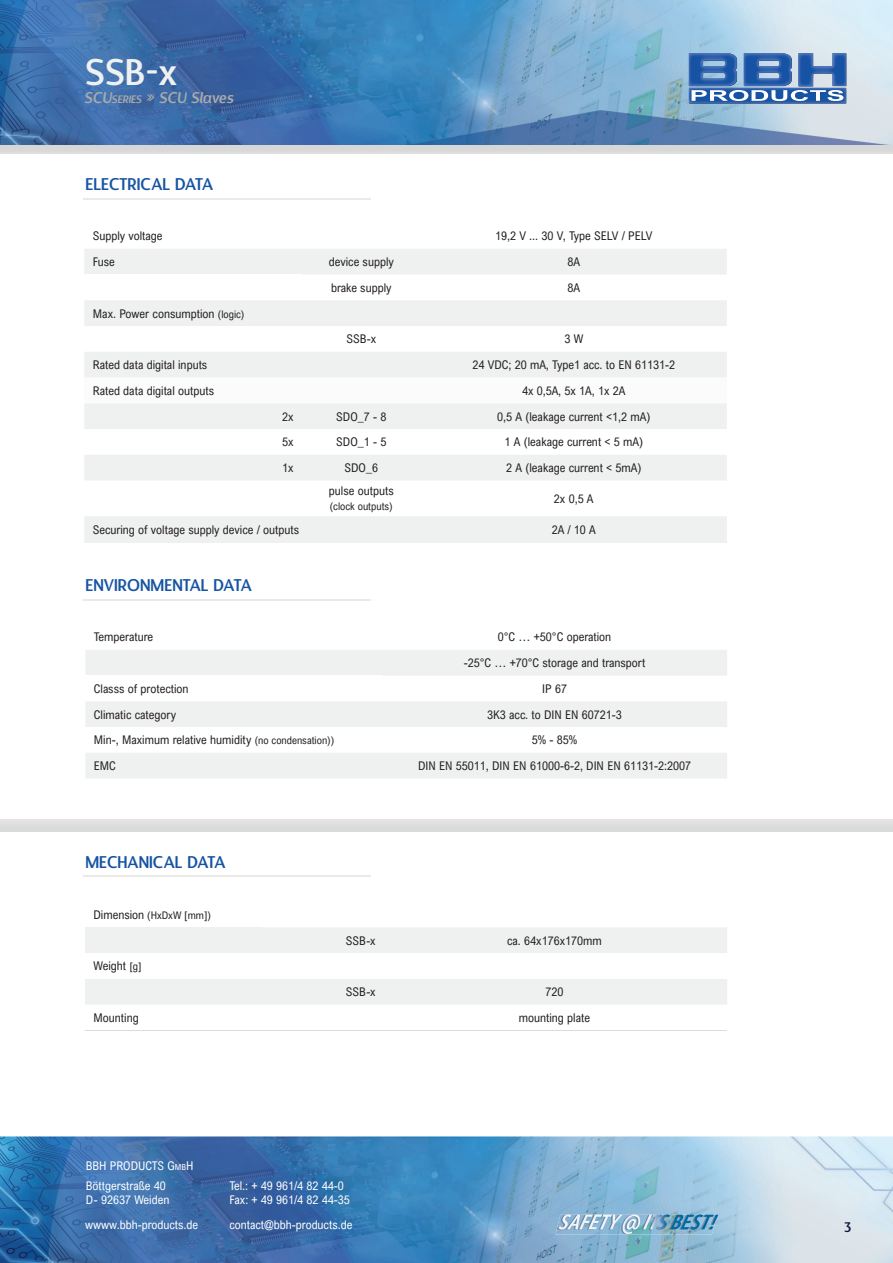
<style>
.page{position:relative;width:893px;height:1263px;background:#fff}
.page>*{position:absolute;margin:0;border:0;box-sizing:border-box;transform-origin:0 0}
.t1{font:36px "Designosaur";color:#eff0f0}
.t2{font:italic 500 22.5px "Depot New Condensed";color:#fff}
.t3{font:16.5px "Designosaur";color:#1654a3}
.t4{font:italic 15px "Designosaur";color:#ababab}
.t5{font:13.5px "Designosaur";color:#0b183b}
.t6{font:12px/25.8px "Arial Nova Cond";color:#231f20;text-align:center}
.t7{font:12px/14.4px "Arial Nova Cond";color:#fff}
.t8{font:10.5px "Arial Nova Cond";color:#231f20}
.s1{font-size:10.5px}
.s2{font-size:12px}
.s3{font-style:inherit}
.s4{font-size:8.4px}
</style>
<div class="page">
<hr style="left:84px;top:599px;width:287px;height:2px;background:#ebeae9">
<hr style="left:83px;top:876px;width:287px;height:1px;background:#ebeae9">
<div style="left:85px;top:753px;width:642px;height:25px;background:#eff0f0"></div>
<svg style="left:85px;top:650px;width:642px;height:77px;fill:#eff0f0"></svg>
<div style="left:85px;top:675px;width:297px;height:26px;background:#fff"></div>
<div style="left:85px;top:927px;width:642px;height:77px;background:#eff0f0"></div>
<svg style="left:85px;top:953px;width:642px;height:26px"></svg>
<hr style="left:85px;top:1030px;width:174px;height:1px;background:#dcdbda">
<hr style="left:259px;top:1030px;width:123px;height:1px;background:#dcdbda">
<hr style="left:382px;top:1030px;width:345px;height:1px;background:#dcdbda">
<img style="left:0;top:0;width:893px;height:153px">
<img style="left:0;top:1136px;width:893px;height:127px">
<hr style="left:84px;top:198px;width:287px;height:2px;background:#ebeae9">
<svg style="left:689px;top:53px;width:157px;height:51px;background:#5c85bd"></svg>
<img style="left:555px;top:1215px;width:162px;height:19px">
<svg style="left:84px;top:249px;width:643px;height:292px;fill:#eff0f0"></svg>
<div style="left:84px;top:275px;width:218px;height:25px;background:#fff"></div>
<svg style="left:84px;top:377px;width:643px;height:26px"></svg>
<hr style="left:84px;top:541px;width:218px;height:2px;background:#eff0f0">
<hr style="left:302px;top:541px;width:119px;height:2px;background:#eff0f0">
<hr style="left:421px;top:541px;width:306px;height:2px;background:#eff0f0">
<h1 class="t1" style="left:85px;top:42px;width:93px">SSB-x</h1>
<p class="t4" style="left:84px;top:85px;width:151px">SCU<span class="s1">SERIES</span> » SCU Slaves</p>
<h3 class="t3" style="left:85px;top:171px;width:129px">ELECTRICAL DATA</h3>
<p class="t6" style="left:93px;top:223px;width:71px">Supply voltage</p>
<p class="t6" style="left:495px;top:223px;width:159px">19,2 V ... 30 V, Type SELV / PELV</p>
<p class="t6" style="left:93px;top:249px;width:24px">Fuse</p>
<p class="t6" style="left:329px;top:249px;width:67px">device supply</p>
<p class="t6" style="left:567px;top:249px;width:14px">8A</p>
<p class="t6" style="left:331px;top:274px;width:62px">brake supply</p>
<p class="t6" style="left:567px;top:274px;width:14px">8A</p>
<p class="t6" style="left:93px;top:300px;width:153px">Max. Power consumption <span class="s1">(logic)</span></p>
<p class="t6" style="left:346px;top:326px;width:31px">SSB-x</p>
<p class="t6" style="left:564px;top:326px;width:20px">3 W</p>
<p class="t6" style="left:93px;top:352px;width:116px">Rated data digital inputs</p>
<p class="t6" style="left:472px;top:352px;width:204px">24 VDC; 20 mA, Type1 acc. to EN 61131-2</p>
<p class="t6" style="left:93px;top:377px;width:123px">Rated data digital outputs</p>
<p class="t6" style="left:522px;top:377px;width:105px">4x 0,5A, 5x 1A, 1x 2A</p>
<p class="t6" style="left:282px;top:403px;width:13px">2x</p>
<p class="t6" style="left:336px;top:403px;width:52px">SDO_7 - 8</p>
<p class="t6" style="left:497px;top:403px;width:155px">0,5 A (leakage current &lt;1,2 mA)</p>
<p class="t6" style="left:282px;top:429px;width:13px">5x</p>
<p class="t6" style="left:336px;top:429px;width:52px">SDO_1 - 5</p>
<p class="t6" style="left:505px;top:429px;width:140px">1 A (leakage current &lt; 5 mA)</p>
<p class="t6" style="left:282px;top:455px;width:13px">1x</p>
<p class="t6" style="left:345px;top:455px;width:35px">SDO_6</p>
<p class="t6" style="left:506px;top:455px;width:137px">2 A (leakage current &lt; 5mA)</p>
<p class="t6" style="left:329px;top:478px;width:66px">pulse outputs</p>
<p class="t8" style="left:330px;top:500px;width:64px">(clock outputs)</p>
<p class="t6" style="left:554px;top:485px;width:41px">2x 0,5 A</p>
<p class="t6" style="left:93px;top:516px;width:208px">Securing of voltage supply device / outputs</p>
<p class="t6" style="left:552px;top:516px;width:46px">2A / 10 A</p>
<h3 class="t3" style="left:85px;top:571px;width:168px">ENVIRONMENTAL DATA</h3>
<p class="t6" style="left:94px;top:624px;width:61px">Temperature</p>
<p class="t6" style="left:464px;top:624px;width:183px">0°C … +50°C operation<br>-25°C … +70°C storage and transport</p>
<p class="t6" style="left:94px;top:675px;width:96px">Classs of protection</p>
<p class="t6" style="left:542px;top:675px;width:26px">IP 67</p>
<p class="t6" style="left:94px;top:701px;width:84px">Climatic category</p>
<p class="t6" style="left:487px;top:701px;width:136px">3K3 acc. to DIN EN 60721-3</p>
<p class="t6" style="left:94px;top:727px;width:242px">Min-, Maximum relative humidity <span class="s1">(no condensation))</span></p>
<p class="t6" style="left:532px;top:727px;width:47px">5% - 85%</p>
<p class="t6" style="left:94px;top:753px;width:24px">EMC</p>
<p class="t6" style="left:418px;top:753px;width:274px">DIN EN 55011, DIN EN 61000-6-2, DIN EN 61131-2:2007</p>
<h3 class="t3" style="left:85px;top:848px;width:142px">MECHANICAL DATA</h3>
<p class="t8" style="left:94px;top:908px;width:119px"><span class="s2">Dimension</span> (HxDxW [mm])</p>
<p class="t6" style="left:94px;top:953px;width:50px">Weight <span class="s1">[g]</span></p>
<p class="t6" style="left:346px;top:927px;width:31px">SSB-x</p>
<p class="t6" style="left:507px;top:927px;width:96px">ca. 64x176x170mm</p>
<p class="t6" style="left:346px;top:979px;width:31px">SSB-x</p>
<p class="t6" style="left:545px;top:979px;width:19px">720</p>
<p class="t6" style="left:94px;top:1004px;width:47px">Mounting</p>
<p class="t6" style="left:519px;top:1004px;width:73px">mounting plate</p>
<p class="t7" style="left:86px;top:1158px;width:109px"><span class="s3">BBH</span> PRODUCTS <span class="s3">G</span><span class="s4">MB</span><span class="s3">H</span></p>
<p class="t7" style="left:86px;top:1178px;width:85px">Böttgerstraße 40<br>D- 92637 Weiden</p>
<p class="t7" style="left:229px;top:1178px;width:122px">Tel.: + 49 961/4 82 44-0<br>Fax: + 49 961/4 82 44-35</p>
<p class="t7" style="left:229px;top:1217px;width:124px">contact@bbh-products.de</p>
<p class="t7" style="left:85px;top:1217px;width:115px">wwww.bbh-products.de</p>
<h2 class="t2" style="left:558px;top:1207px;width:165px">SAFETY@ ITSBEST!</h2>
<p class="t5" style="left:844px;top:1216px;width:9px">3</p>
</div>
